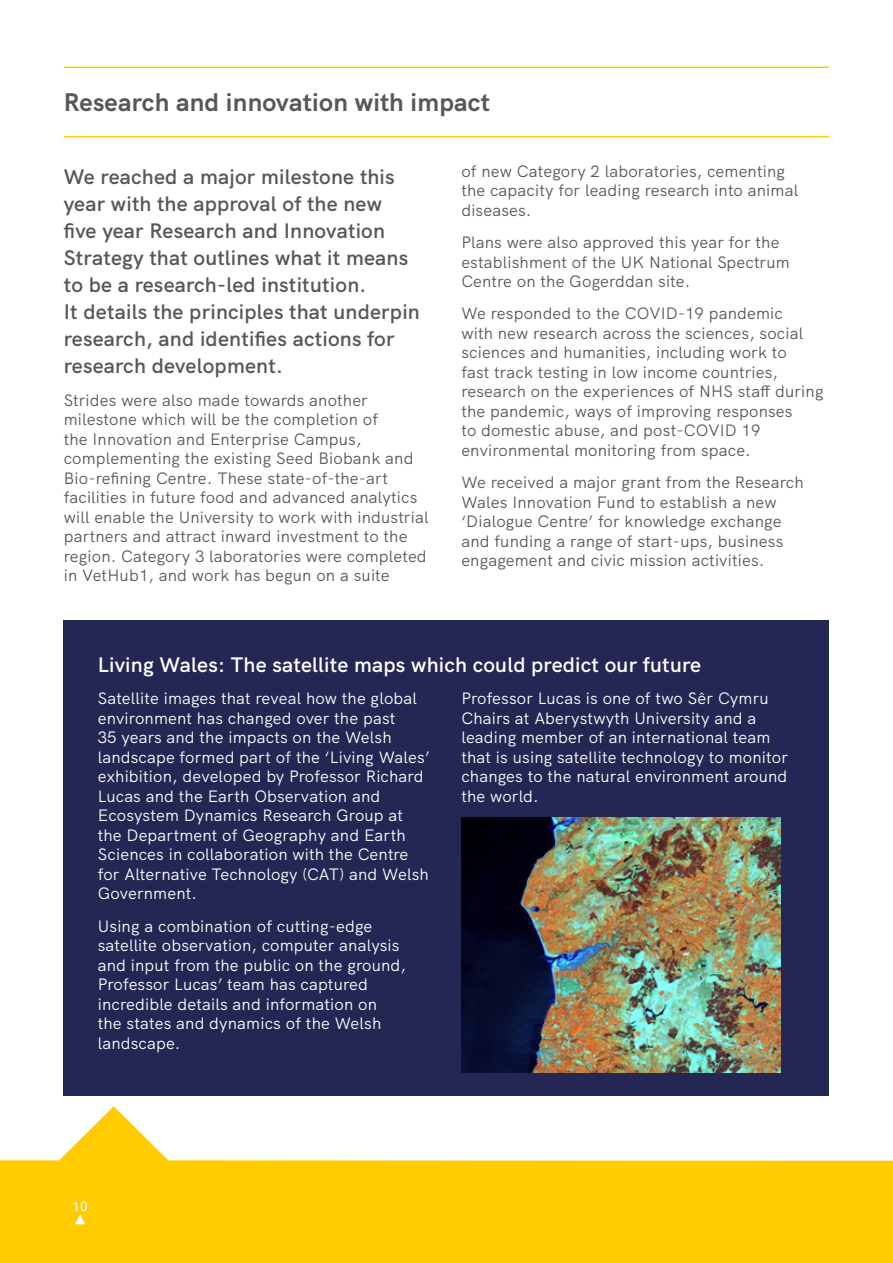
<style>
.page{position:relative;width:893px;height:1263px;background:#fff}
.page>*{position:absolute;margin:0;border:0;box-sizing:border-box;transform-origin:0 0}
.t1{font:700 25.5px "HK Grotesk";letter-spacing:.01em;color:#575756}
.t2{font:600 21px/27px "HK Grotesk";letter-spacing:.01em;color:#575756}
.t3{font:600 21px "HK Grotesk";letter-spacing:.01em;color:#fff}
.t4{font:16.5px/19.5px "HK Grotesk";letter-spacing:.01em;color:#575756}
.t5{font:16.5px/19.5px "HK Grotesk";letter-spacing:.01em;color:#fff}
.t6{font:500 13.5px "HK Grotesk";color:#fff}
</style>
<div class="page">
<div style="left:64px;top:620px;width:765px;height:475px;background:#242753"></div>
<svg style="left:0;top:1106px;width:893px;height:157px;fill:#fc0"></svg>
<hr style="left:64px;top:67px;width:765px;height:1px;background:#fc0">
<hr style="left:64px;top:136px;width:765px;height:2px;background:#fc0">
<svg style="left:75px;top:1214px;width:10px;height:20px"></svg>
<img style="left:461px;top:817px;width:319px;height:255px">
<h1 class="t1" style="left:64px;top:82px;width:428px">Research and innovation with impact</h1>
<p class="t2" style="left:64px;top:162px;width:358px">We reached a major milestone this year with the approval of the new five year Research and Innovation Strategy that outlines what it means to be a research-led institution.<br>It details the principles that underpin research, and identifies actions for research development.</p>
<p class="t4" style="left:64px;top:389px;width:366px">Strides were also made towards another milestone which will be the completion of<br>the Innovation and Enterprise Campus, complementing the existing Seed Biobank and Bio-refining Centre. These state-of-the-art facilities in future food and advanced analytics will enable the University to work with industrial partners and attract inward investment to the region. Category 3 laboratories were completed in VetHub1, and work has begun on a suite</p>
<p class="t4" style="left:461px;top:160px;width:338px">of new Category 2 laboratories, cementing the capacity for leading research into animal diseases.</p>
<p class="t4" style="left:461px;top:231px;width:330px">Plans were also approved this year for the establishment of the UK National Spectrum<br>Centre on the Gogerddan site.</p>
<p class="t4" style="left:461px;top:302px;width:364px">We responded to the COVID-19 pandemic<br>with new research across the sciences, social sciences and humanities, including work to<br>fast track testing in low income countries, research on the experiences of NHS staff during the pandemic, ways of improving responses<br>to domestic abuse, and post-COVID 19 environmental monitoring from space.</p>
<p class="t4" style="left:461px;top:471px;width:344px">We received a major grant from the Research Wales Innovation Fund to establish a new ‘Dialogue Centre’ for knowledge exchange and funding a range of start-ups, business engagement and civic mission activities.</p>
<p class="t3" style="left:98px;top:648px;width:605px">Living Wales: The satellite maps which could predict our future</p>
<p class="t5" style="left:98px;top:687px;width:334px">Satellite images that reveal how the global environment has changed over the past<br>35 years and the impacts on the Welsh landscape formed part of the ‘Living Wales’ exhibition, developed by Professor Richard Lucas and the Earth Observation and Ecosystem Dynamics Research Group at the Department of Geography and Earth Sciences in collaboration with the Centre for Alternative Technology (CAT) and Welsh Government.</p>
<p class="t5" style="left:98px;top:914px;width:310px">Using a combination of cutting-edge satellite observation, computer analysis and input from the public on the ground, Professor Lucas’ team has captured incredible details and information on<br>the states and dynamics of the Welsh landscape.</p>
<p class="t5" style="left:461px;top:687px;width:328px">Professor Lucas is one of two Sêr Cymru Chairs at Aberystwyth University and a leading member of an international team that is using satellite technology to monitor changes to the natural environment around the world.</p>
<p class="t6" style="left:72px;top:1195px;width:17px">10</p>
<p class="t6" style="left:72px;top:1205px;width:17px">10</p>
</div>
